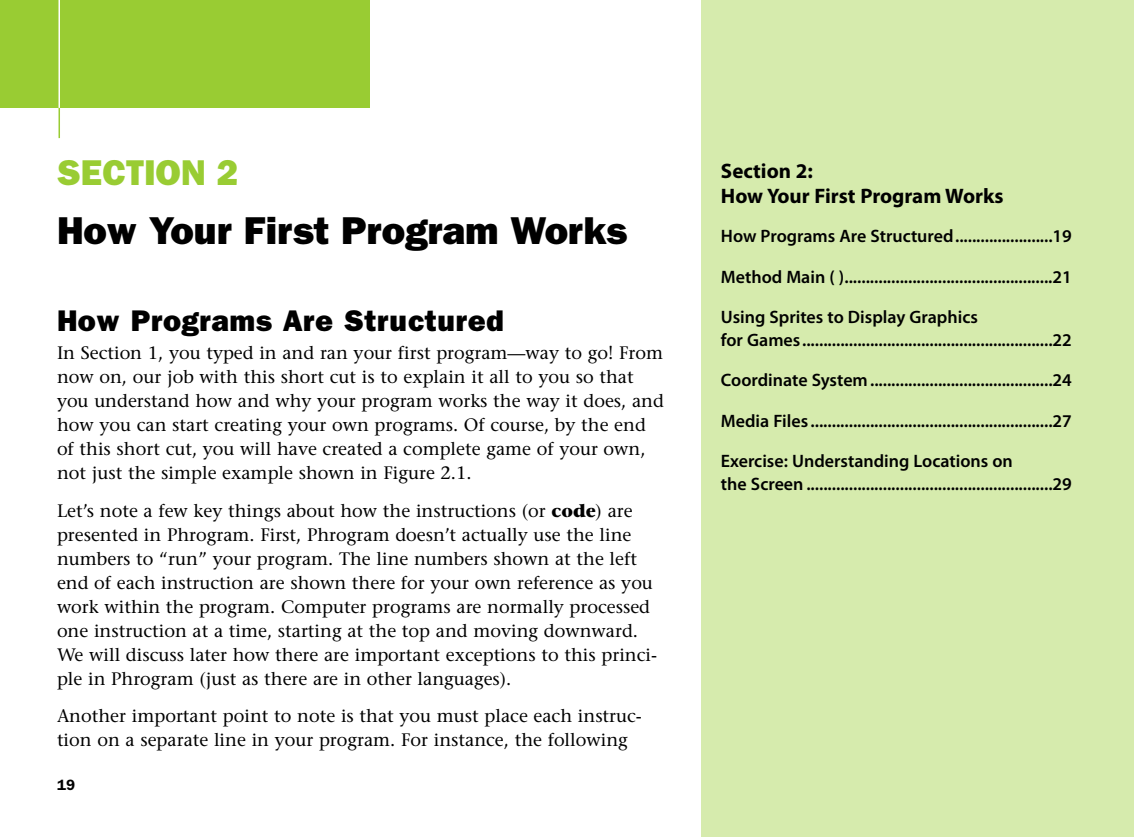
<style>
.page{position:relative;width:1134px;height:837px;background:#fff}
.page>*{position:absolute;margin:0;border:0;box-sizing:border-box;transform-origin:0 0}
.t1{font:800 39px "Franklin Gothic";color:#000}
.t2{font:800 36px "Franklin Gothic";color:#9c3}
.t3{font:800 30px "Franklin Gothic";letter-spacing:.02em;color:#000}
.t4{font:700 21px/25.5px "Myriad Pro";color:#000}
.t5{font:18px/24px "Stone Serif";color:#000}
.t6{font:600 18px/22.5px "Myriad Pro";color:#000}
.t7{font:600 15px "Franklin Gothic";color:#000}
.s1{font-weight:700}
</style>
<div class="page">
<div style="left:702px;top:0;width:432px;height:837px;background:#d6ebad"></div>
<div style="left:0;top:0;width:369px;height:108px;background:#9c3"></div>
<hr style="left:59px;top:2px;width:1px;height:136px;background:#9c3">
<hr style="left:58px;top:0;width:2px;height:108px;background:#fff">
<h2 class="t2" style="left:57px;top:160px;width:183px">SECTION 2</h2>
<h1 class="t1" style="left:57px;top:217px;width:572px">How Your First Program Works</h1>
<h3 class="t3" style="left:57px;top:310px;width:448px">How Programs Are Structured</h3>
<p class="t5" style="left:57px;top:343px;width:608px">In Section 1, you typed in and ran your first program—way to go! From now on, our job with this short cut is to explain it all to you so that you understand how and why your program works the way it does, and how you can start creating your own programs. Of course, by the end of this short cut, you will have created a complete game of your own, not just the simple example shown in Figure 2.1.</p>
<p class="t5" style="left:57px;top:500px;width:602px">Let’s note a few key things about how the instructions (or <span class="s1">code</span>) are presented in Phrogram. First, Phrogram doesn’t actually use the line numbers to “run” your program. The line numbers shown at the left end of each instruction are shown there for your own reference as you work within the program. Computer programs are normally processed one instruction at a time, starting at the top and moving downward.<br>We will discuss later how there are important exceptions to this princi&shy;ple in Phrogram (just as there are in other languages).</p>
<p class="t5" style="left:57px;top:706px;width:586px">Another important point to note is that you must place each instruc&shy;tion on a separate line in your program. For instance, the following</p>
<p class="t7" style="left:57px;top:780px;width:19px">19</p>
<p class="t4" style="left:721px;top:160px;width:284px">Section 2:<br>How Your First Program Works</p>
<p class="t6" style="left:721px;top:227px;width:352px">How Programs Are Structured.......................19</p>
<p class="t6" style="left:721px;top:267px;width:352px">Method Main ( ).................................................21</p>
<p class="t6" style="left:721px;top:308px;width:352px">Using Sprites to Display Graphics<br>for Games...........................................................22</p>
<p class="t6" style="left:721px;top:371px;width:352px">Coordinate System ...........................................24</p>
<p class="t6" style="left:721px;top:411px;width:352px">Media Files .........................................................27</p>
<p class="t6" style="left:721px;top:452px;width:352px">Exercise: Understanding Locations on<br>the Screen ..........................................................29</p>
</div>
